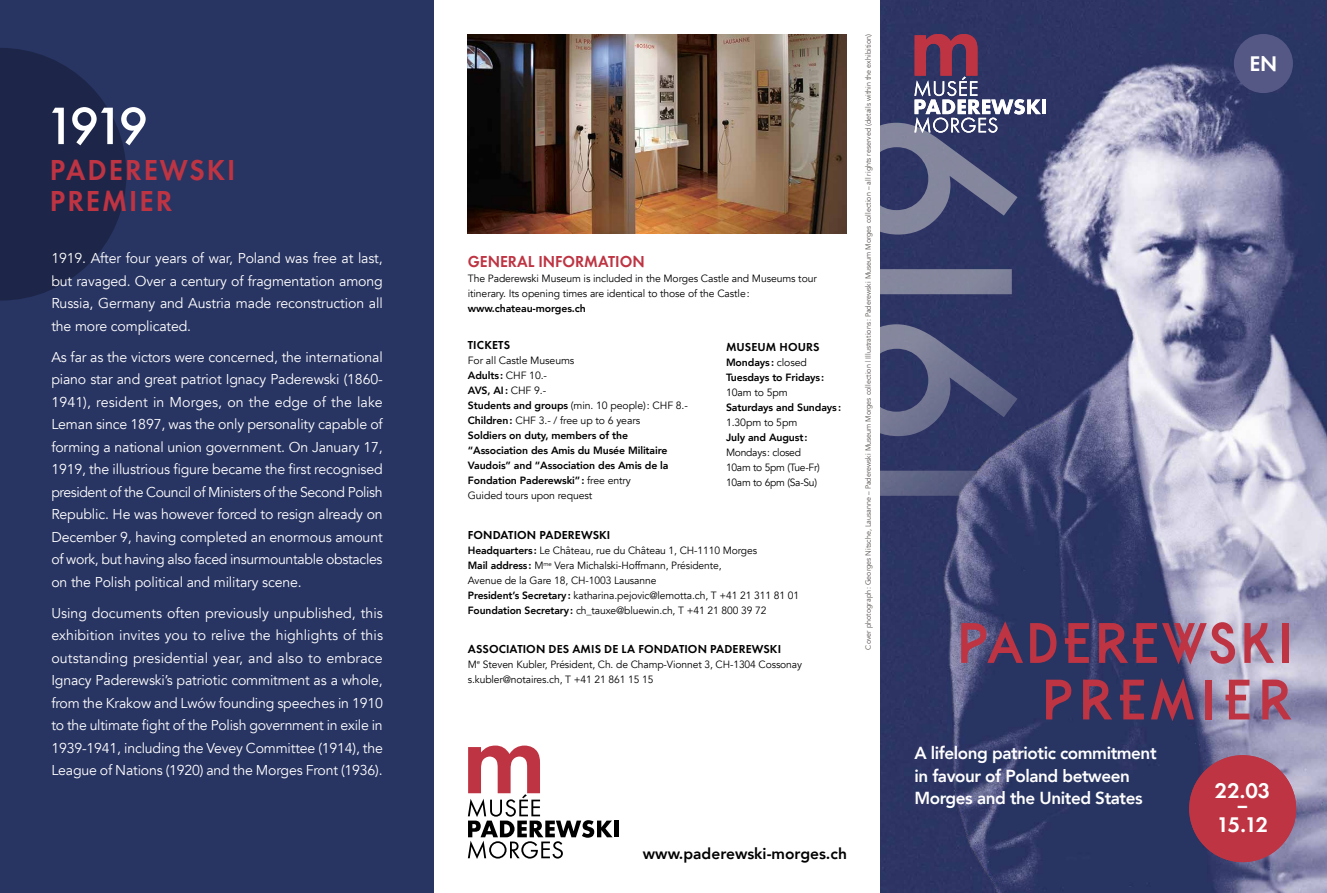
<style>
.page{position:relative;width:1327px;height:893px;background:#fff}
.page>*{position:absolute;margin:0;border:0;box-sizing:border-box;transform-origin:0 0}
.t1{font:500 54.6px "Futura T";color:#fff}
.t2{font:700 53.55px/56.6px "Belgrad";letter-spacing:.06em;color:#be3443;text-align:right;scale:.96 1}
.t3{font:600 30px/31.5px "Futura T";letter-spacing:.07em;color:#be3443;scale:.96 1}
.t4{font:600 22.05px "Futura T";color:#fff}
.t5{font:600 22.05px/19.5px "Futura T";color:#fff;text-align:center;scale:1.9 1}
.t6{font:600 18px/14.4px "Futura T";letter-spacing:-.08em;color:#fff;text-align:center}
.t7{font:800 17.4px/22px "Avenir";letter-spacing:-.025em;color:#fff}
.t8{font:600 16.5px "Futura T";color:#be3443;scale:.96 1}
.t9{font:800 15.6px "Avenir";color:#000}
.t10{font:14.25px/22.5px "Avenir";letter-spacing:-.01em;color:#fff;text-align:justify}
.t11{font:600 12px "Futura T";letter-spacing:.01em;color:#000}
.t12{font:10.5px/15px "Avenir";letter-spacing:-.01em;color:#000}
.t13{font:800 10.5px/15px "Avenir";letter-spacing:-.01em;color:#000}
.t14{font:7.5px "Avenir";color:#55524e;scale:.96 1}
.s1{font-weight:400}
.s2{font-weight:800}
</style>
<div class="page">
<img style="left:880px;top:0;width:447px;height:893px">
<div style="left:614px;top:821px;width:5px;height:16px;background:#000"></div>
<svg style="left:468px;top:746px;width:144px;height:113px"></svg>
<div style="left:0;top:0;width:434px;height:893px;background:#283462"></div>
<svg style="left:0;top:48px;width:126px;height:253px"></svg>
<img style="left:468px;top:34px;width:378px;height:200px">
<svg style="left:880px;top:123px;width:137px;height:277px;background:#4a5077"></svg>
<img style="left:880px;top:400px;width:351px;height:493px">
<div style="left:1189px;top:755px;width:107px;height:107px;background:#be3443;border-radius:50%"></div>
<div style="left:1234px;top:34px;width:59px;height:59px;background:#555884;border-radius:50%"></div>
<hr style="left:1042px;top:100px;width:4px;height:14px;background:#fff">
<svg style="left:914px;top:34px;width:127px;height:99px;background:#615477"></svg>
<h1 class="t1" style="left:45px;top:94px;width:106px">1919</h1>
<h3 class="t3" style="left:50px;top:153px;width:195px">PADEREWSKI<br>PREMIER</h3>
<p class="t10" style="left:51px;top:248px;width:333px">1919. After four years of war, Poland was free at last, but ravaged. Over a century of fragmentation among Russia, Germany and Austria made reconstruction all the more complicated.</p>
<p class="t10" style="left:51px;top:346px;width:333px">As far as the victors were concerned, the international piano star and great patriot Ignacy Paderewski (1860- 1941), resident in Morges, on the edge of the lake Leman since 1897, was the only personality capable of forming a national union government. On January 17, 1919, the illustrious figure became the first recognised president of the Council of Ministers of the Second Polish Republic. He was however forced to resign already on December 9, having completed an enormous amount of work, but having also faced insurmountable obstacles on the Polish political and military scene.</p>
<p class="t10" style="left:51px;top:602px;width:333px">Using documents often previously unpublished, this exhibition invites you to relive the highlights of this outstanding presidential year, and also to embrace Ignacy Paderewski’s patriotic commitment as a whole, from the Krakow and Lwów founding speeches in 1910 to the ultimate fight of the Polish government in exile in 1939-1941, including the Vevey Committee (1914), the League of Nations (1920) and the Morges Front (1936).</p>
<p class="t8" style="left:468px;top:252px;width:186px">GENERAL INFORMATION</p>
<p class="t12" style="left:468px;top:271px;width:350px">The Paderewski Museum is included in the Morges Castle and Museums tour itinerary. Its opening times are identical to those of the Castle:</p>
<p class="t13" style="left:468px;top:301px;width:120px">www.chateau-morges.ch</p>
<p class="t11" style="left:468px;top:338px;width:44px">TICKETS</p>
<p class="t13" style="left:468px;top:353px;width:222px"><span class="s1">For all Castle Museums<br></span>Adults: <span class="s1">CHF 10.-<br></span>AVS, AI: <span class="s1">CHF 9.-<br></span>Students and groups <span class="s1">(min. 10 people): CHF 8.-<br></span>Children: <span class="s1">CHF 3.- / free up to 6 years<br></span>Soldiers on duty, members of the “Association des Amis du Musée Militaire<br>Vaudois” and “Association des Amis de la<br>Fondation Paderewski”: <span class="s1">free entry<br>Guided tours upon request</span></p>
<p class="t11" style="left:726px;top:340px;width:95px">MUSEUM HOURS</p>
<p class="t13" style="left:726px;top:355px;width:100px">Mondays: <span class="s1">closed<br></span>Tuesdays to Fridays:</p>
<p class="t12" style="left:726px;top:385px;width:63px">10am to 5pm</p>
<p class="t13" style="left:726px;top:400px;width:117px">Saturdays and Sundays:</p>
<p class="t12" style="left:726px;top:415px;width:73px">1.30pm to 5pm</p>
<p class="t13" style="left:726px;top:430px;width:83px">July and August:</p>
<p class="t12" style="left:726px;top:445px;width:95px">Mondays: closed<br>10am to 5pm (Tue-Fr)<br>10am to 6pm (Sa-Su)</p>
<p class="t11" style="left:468px;top:528px;width:144px">FONDATION PADEREWSKI</p>
<p class="t12" style="left:468px;top:543px;width:333px"><span class="s2">Headquarters:</span> Le Château, rue du Château 1, CH-1110 Morges<br><span class="s2">Mail address:</span> M<sup>me</sup> Vera Michalski-Hoffmann, Présidente,<br>Avenue de la Gare 18, CH-1003 Lausanne<br><span class="s2">President’s Secretary:</span> katharina.pejovic@lemotta.ch, T +41 21 311 81 01<br><span class="s2">Foundation Secretary:</span> ch_tauxe@bluewin.ch, T +41 21 800 39 72</p>
<p class="t11" style="left:468px;top:641px;width:315px">ASSOCIATION DES AMIS DE LA FONDATION PADEREWSKI</p>
<p class="t12" style="left:468px;top:657px;width:336px">M<sup>e</sup> Steven Kubler, Président, Ch. de Champ-Vionnet 3, CH-1304 Cossonay s.kubler@notaires.ch, T +41 21 861 15 15</p>
<p class="t14" style="left:864px;top:649px;width:643px;rotate:-90deg">Cover photograph: Georges Nitsche, Lausanne – Paderewski Museum Morges collection | Illustrations : Paderewski Museum Morges collection – all rights reserved (details within the exhibition)</p>
<p class="t9" style="left:643px;top:841px;width:205px">www.paderewski-morges.ch</p>
<h3 class="t4" style="left:1249px;top:50px;width:30px">EN</h3>
<h2 class="t2" style="left:957px;top:612px;width:351px">PADEREWSKI<br>PREMIER</h2>
<p class="t7" style="left:914px;top:742px;width:244px">A lifelong patriotic commitment in favour of Poland between<br>Morges and the United States</p>
<h3 class="t4" style="left:1215px;top:777px;width:57px">22.03</h3>
<h3 class="t5" style="left:1217px;top:795px;width:29px">-<br>15.12</h3>
<p class="t6" style="left:1210px;top:783px;width:65px">22.03.19 -</p>
<p class="t6" style="left:1212px;top:817px;width:62px">15.12.19</p>
</div>
